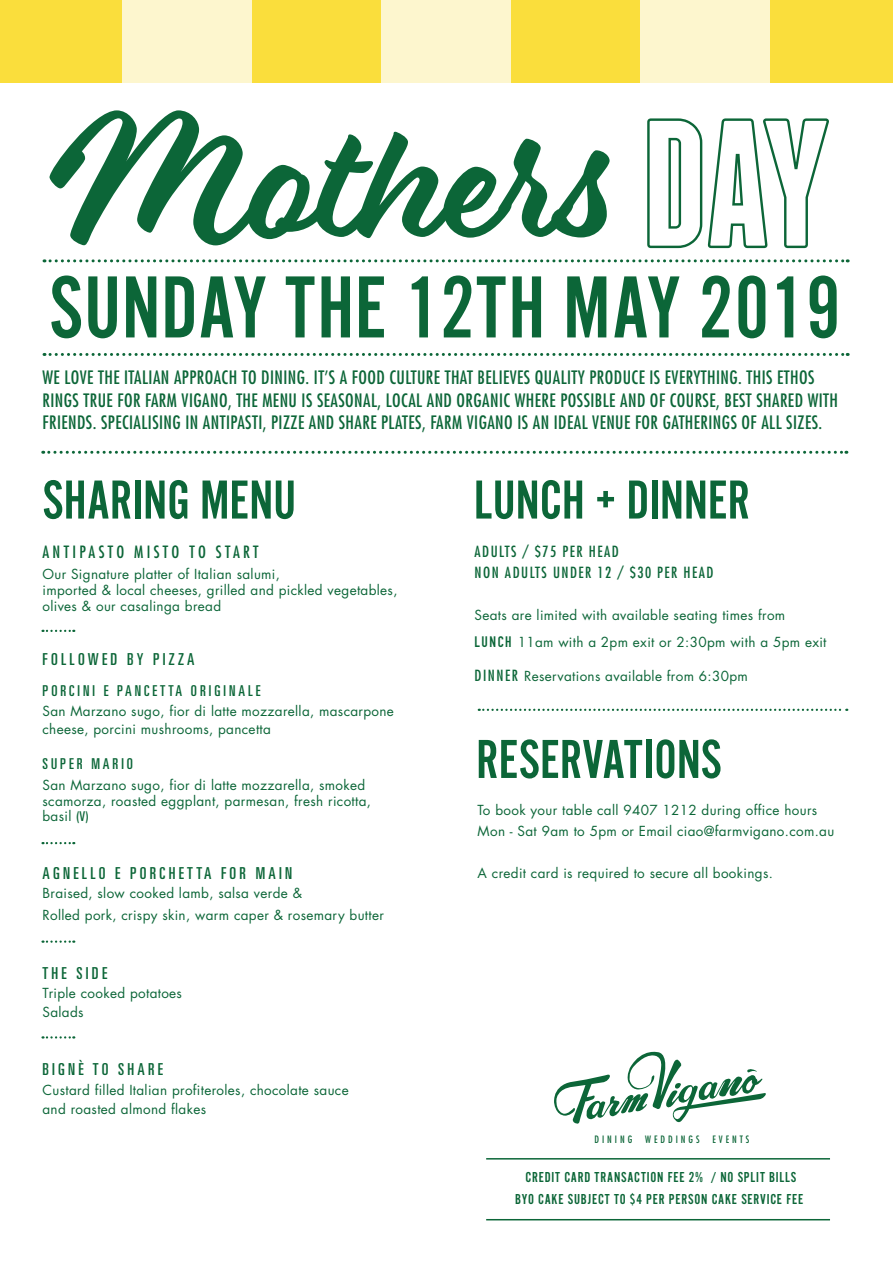
<style>
.page{position:relative;width:893px;height:1263px;background:#fff}
.page>*{position:absolute;margin:0;border:0;box-sizing:border-box;transform-origin:0 0}
.t1{font:165.6px "Eds Market Main Script";letter-spacing:-.01em;color:#0c6638}
.t2{font:91.5px "Alternate Got No 2 D";letter-spacing:.01em;color:#0c6638}
.t3{font:57px "Alternate Got No 2 D";color:#0c6638}
.t4{font:condensed 18px/22.5px "Futura LT";letter-spacing:.025em;color:#0c6638}
.t5{font:ultra-condensed 16.5px "Univers LT Std";letter-spacing:.2em;color:#0c6638}
.t6{font:condensed 16.5px "Futura LT";letter-spacing:.2em;color:#0c6638}
.t7{font:15px "Alternate Got No 2 D";letter-spacing:.05em;color:#0c6638}
.t8{font:condensed 15px "Futura LT";letter-spacing:.1em;color:#0c6638}
.t9{font:ultra-condensed 15px "Univers LT Std";letter-spacing:.2em;color:#0c6638}
.t10{font:13.5px/16.2px "Futura Std";letter-spacing:.025em;color:#0c6638}
.t11{font:condensed 9.9px "Futura LT";letter-spacing:.3em;color:#0c6638}
.s1{font-family:"DIN Condensed";font-weight:700;font-size:15px}
.s2{font-family:"Futura LT";font-stretch:condensed;font-size:15px}
.s3{font-family:"Univers LT Std";font-stretch:ultra-condensed}
</style>
<div class="page">
<svg style="left:0;top:0;width:893px;height:82px;background:#fbe87b"></svg>
<svg style="left:647px;top:118px;width:181px;height:131px"></svg>
<svg style="left:44px;top:259px;width:804px;height:3px"></svg>
<svg style="left:44px;top:353px;width:804px;height:3px"></svg>
<svg style="left:43px;top:630px;width:31px;height:2px"></svg>
<svg style="left:43px;top:1036px;width:31px;height:2px"></svg>
<svg style="left:43px;top:842px;width:31px;height:2px"></svg>
<svg style="left:43px;top:940px;width:31px;height:3px"></svg>
<svg style="left:43px;top:451px;width:804px;height:3px"></svg>
<svg style="left:479px;top:709px;width:368px;height:2px"></svg>
<hr style="left:486px;top:1158px;width:344px;height:1px;background:#0c6638">
<hr style="left:486px;top:1219px;width:344px;height:1px;background:#0c6638">
<svg style="left:554px;top:1051px;width:212px;height:73px"></svg>
<p class="t1" style="left:50px;top:81px;width:566px">Mothers</p>
<p class="t2" style="left:49px;top:259px;width:793px">SUNDAY THE 12TH MAY 2019</p>
<p class="t4" style="left:43px;top:366px;width:797px">WE LOVE THE ITALIAN APPROACH TO DINING. IT’S A FOOD CULTURE THAT BELIEVES QUALITY PRODUCE IS EVERYTHING. THIS ETHOS<br>RINGS TRUE FOR FARM VIGANO, THE MENU IS SEASONAL, LOCAL AND ORGANIC WHERE POSSIBLE AND OF COURSE, BEST SHARED WITH<br>FRIENDS. SPECIALISING IN ANTIPASTI, PIZZE AND SHARE PLATES, FARM VIGANO IS AN IDEAL VENUE FOR GATHERINGS OF ALL SIZES.</p>
<p class="t3" style="left:43px;top:470px;width:255px">SHARING MENU</p>
<p class="t3" style="left:474px;top:470px;width:277px">LUNCH + DINNER</p>
<p class="t8" style="left:475px;top:542px;width:146px">ADULTS / $75 PER HEAD</p>
<p class="t8" style="left:475px;top:563px;width:240px">NON ADULTS UNDER 12 / $30 PER HEAD</p>
<p class="t10" style="left:475px;top:607px;width:312px">Seats are limited with available seating times from</p>
<p class="t10" style="left:475px;top:634px;width:353px"><span class="s1">LUNCH</span> 11am with a 2pm exit or 2:30pm with a 5pm exit</p>
<p class="t10" style="left:475px;top:668px;width:275px"><span class="s2">DINNER</span> Reservations available from 6:30pm</p>
<p class="t6" style="left:43px;top:542px;width:217px">ANTIPASTO MISTO TO START</p>
<p class="t10" style="left:43px;top:566px;width:239px">Our Signature platter of Italian salumi,</p>
<p class="t10" style="left:43px;top:582px;width:356px">imported &amp; local cheeses, grilled and pickled vegetables, olives &amp; our casalinga bread</p>
<p class="t5" style="left:43px;top:650px;width:153px">FOLLOWED BY PIZZA</p>
<p class="t9" style="left:43px;top:682px;width:219px">PORCINI E PANCETTA ORIGINALE</p>
<p class="t10" style="left:43px;top:702px;width:353px;line-height:18px">San Marzano sugo, fior di latte mozzarella, mascarpone cheese, porcini mushrooms, pancetta</p>
<p class="t9" style="left:43px;top:755px;width:92px">SUPER MARIO</p>
<p class="t10" style="left:43px;top:777px;width:330px">San Marzano sugo, fior di latte mozzarella, smoked scamorza, roasted eggplant, parmesan, fresh ricotta,</p>
<p class="t10" style="left:43px;top:808px;width:48px">basil <span class="s3">(V)</span></p>
<p class="t3" style="left:476px;top:729px;width:247px">RESERVATIONS</p>
<p class="t10" style="left:478px;top:802px;width:341px">To book your table call 9407 1212 during office hours</p>
<p class="t10" style="left:478px;top:823px;width:358px">Mon - Sat 9am to 5pm or Email ciao@farmvigano.com.au</p>
<p class="t10" style="left:478px;top:865px;width:297px">A credit card is required to secure all bookings.</p>
<p class="t5" style="left:43px;top:863px;width:251px">AGNELLO E PORCHETTA FOR MAIN</p>
<p class="t10" style="left:43px;top:885px;width:261px">Braised, slow cooked lamb, salsa verde &amp;</p>
<p class="t10" style="left:43px;top:907px;width:343px">Rolled pork, crispy skin, warm caper &amp; rosemary butter</p>
<p class="t5" style="left:43px;top:963px;width:66px">THE SIDE</p>
<p class="t10" style="left:43px;top:985px;width:141px">Triple cooked potatoes</p>
<p class="t10" style="left:43px;top:1004px;width:43px">Salads</p>
<p class="t5" style="left:43px;top:1060px;width:122px">BIGNÈ TO SHARE</p>
<p class="t10" style="left:43px;top:1082px;width:308px">Custard filled Italian profiteroles, chocolate sauce</p>
<p class="t10" style="left:43px;top:1101px;width:165px">and roasted almond flakes</p>
<p class="t11" style="left:594px;top:1133px;width:39px">DINING</p>
<p class="t11" style="left:645px;top:1133px;width:56px">WEDDINGS</p>
<p class="t11" style="left:712px;top:1133px;width:38px">EVENTS</p>
<p class="t7" style="left:526px;top:1169px;width:272px">CREDIT CARD TRANSACTION FEE 2% / NO SPLIT BILLS</p>
<p class="t7" style="left:515px;top:1191px;width:289px">BYO CAKE SUBJECT TO $4 PER PERSON CAKE SERVICE FEE</p>
</div>
